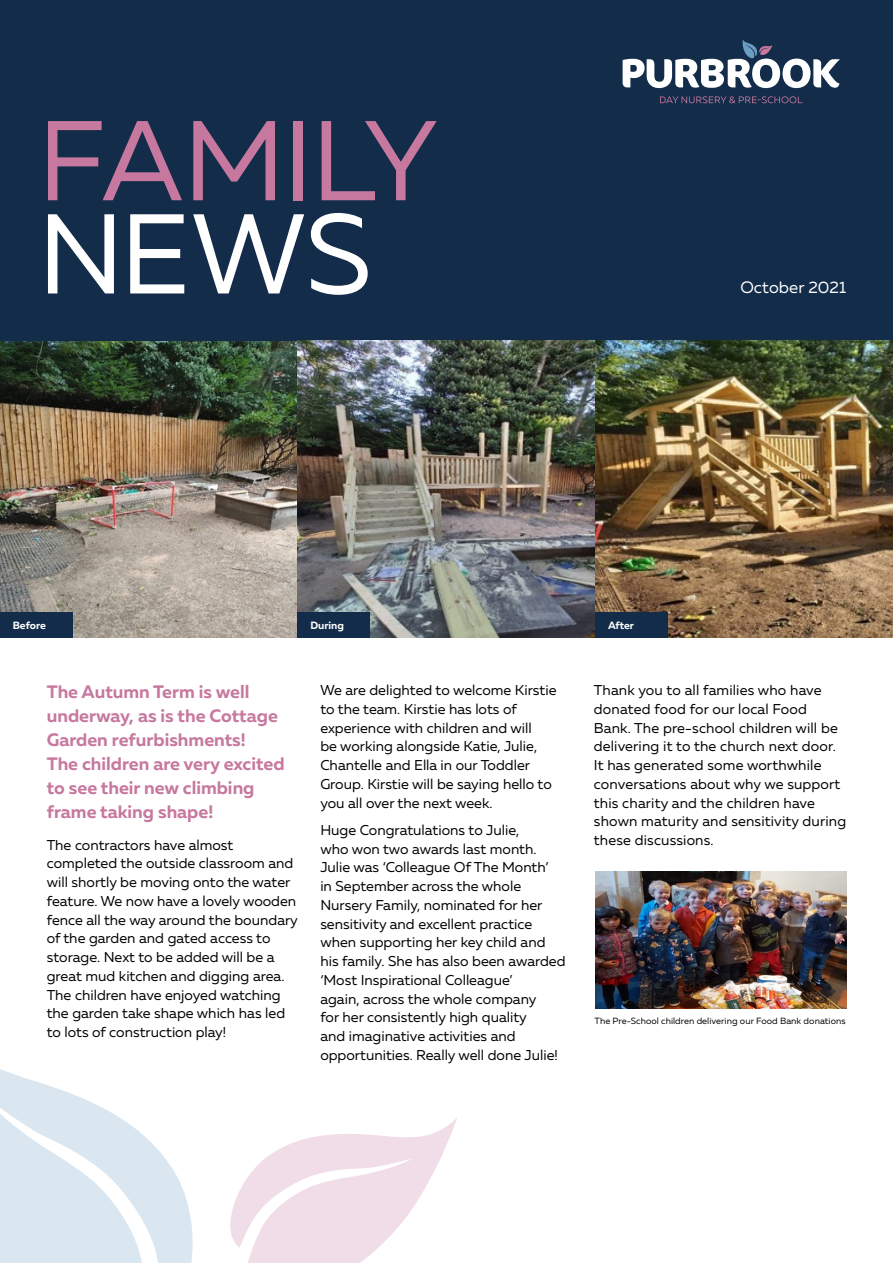
<style>
.page{position:relative;width:893px;height:1263px;background:#fff}
.page>*{position:absolute;margin:0;border:0;box-sizing:border-box;transform-origin:0 0}
.t1{font:113.1px "Muller";letter-spacing:-.02em;color:#c7789f}
.t2{font:113.1px "Muller";color:#fff}
.t3{font:700 18px/24px "Muller";color:#c7789f}
.t4{font:16.5px "Muller";letter-spacing:.005em;color:#fff}
.t5{font:14.25px/18.8px "Muller";color:#000}
.t6{font:700 10.5px "Muller";color:#fff}
.t7{font:9px "Muller";letter-spacing:.005em;color:#000}
</style>
<div class="page">
<img style="left:0;top:340px;width:893px;height:298px">
<div style="left:0;top:0;width:893px;height:340px;background:#132c49"></div>
<svg style="left:0;top:1069px;width:193px;height:194px;fill:#dae6f0"></svg>
<svg style="left:230px;top:1118px;width:227px;height:145px"></svg>
<svg style="left:660px;top:96px;width:142px;height:7px"></svg>
<svg style="left:623px;top:40px;width:217px;height:48px"></svg>
<div style="left:0;top:612px;width:72px;height:26px;background:#132c49"></div>
<div style="left:298px;top:612px;width:72px;height:26px;background:#132c49"></div>
<div style="left:595px;top:612px;width:73px;height:26px;background:#132c49"></div>
<img style="left:595px;top:871px;width:251px;height:137px">
<h1 class="t1" style="left:38px;top:91px;width:402px">FAMILY</h1>
<h1 class="t2" style="left:38px;top:184px;width:335px">NEWS</h1>
<p class="t4" style="left:740px;top:277px;width:107px">October 2021</p>
<p class="t6" style="left:13px;top:619px;width:35px">Before</p>
<p class="t6" style="left:310px;top:619px;width:35px">During</p>
<p class="t6" style="left:608px;top:619px;width:27px">After</p>
<p class="t3" style="left:47px;top:679px;width:239px">The Autumn Term is well underway, as is the Cottage<br>Garden refurbishments!<br>The children are very excited to see their new climbing frame taking shape!</p>
<p class="t5" style="left:47px;top:835px;width:253px">The contractors have almost completed the outside classroom and will shortly be moving onto the water feature. We now have a lovely wooden fence all the way around the boundary of the garden and gated access to storage. Next to be added will be a great mud kitchen and digging area.<br>The children have enjoyed watching the garden take shape which has led to lots of construction play!</p>
<p class="t5" style="left:320px;top:680px;width:238px">We are delighted to welcome Kirstie to the team. Kirstie has lots of experience with children and will<br>be working alongside Katie, Julie, Chantelle and Ella in our Toddler Group. Kirstie will be saying hello to you all over the next week.</p>
<p class="t5" style="left:320px;top:820px;width:247px">Huge Congratulations to Julie,<br>who won two awards last month.<br>Julie was ‘Colleague Of The Month’<br>in September across the whole Nursery Family, nominated for her sensitivity and excellent practice when supporting her key child and his family. She has also been awarded ‘Most Inspirational Colleague’<br>again, across the whole company<br>for her consistently high quality<br>and imaginative activities and opportunities. Really well done Julie!</p>
<p class="t5" style="left:594px;top:681px;width:254px">Thank you to all families who have donated food for our local Food Bank. The pre-school children will be delivering it to the church next door.<br>It has generated some worthwhile conversations about why we support this charity and the children have shown maturity and sensitivity during these discussions.</p>
<p class="t7" style="left:595px;top:1015px;width:253px">The Pre-School children delivering our Food Bank donations</p>
</div>
